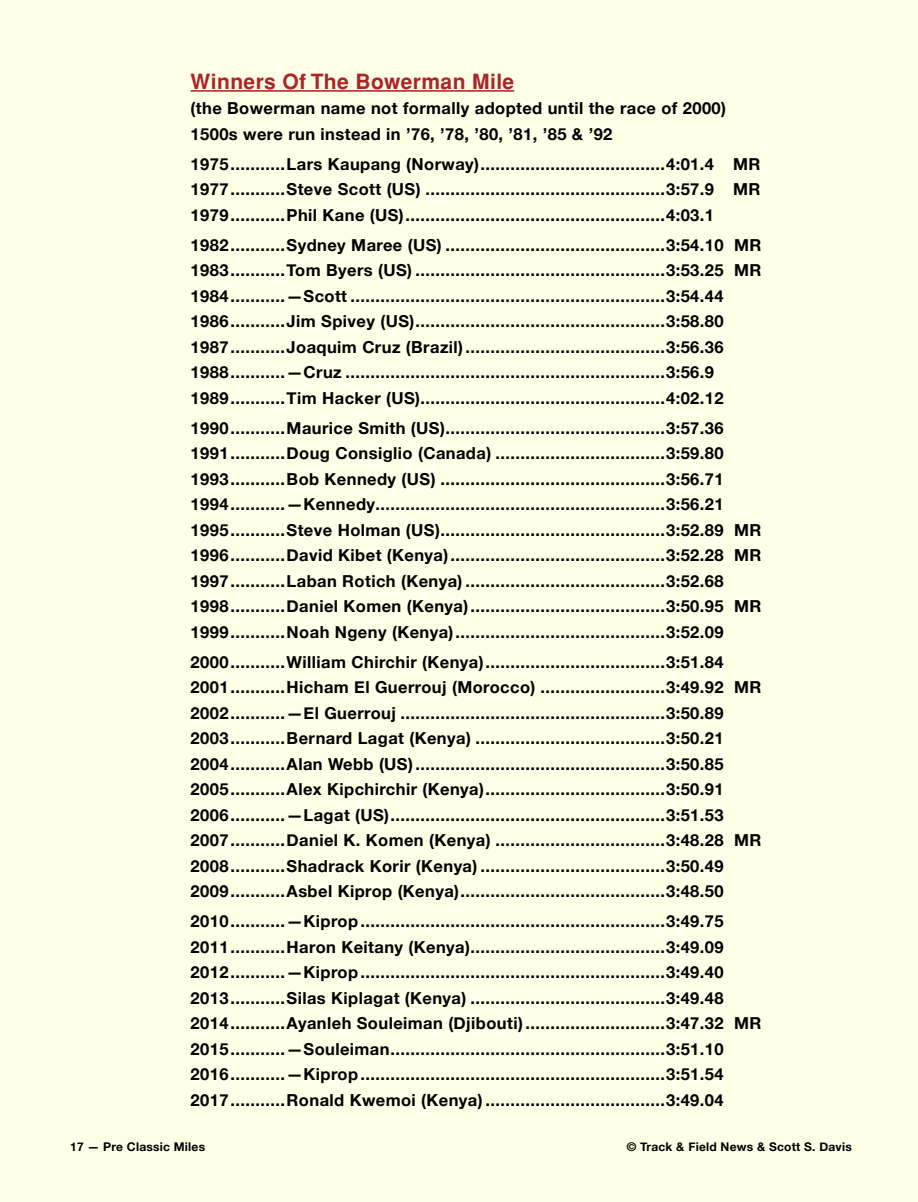
<style>
.page{position:relative;width:918px;height:1202px;background:#fffee6}
.page>*{position:absolute;margin:0;border:0;box-sizing:border-box;transform-origin:0 0}
.t1{font:700 21px "Helvetica";letter-spacing:.02em;color:#af2227}
.t2{font:700 16.5px/25.5px "Helvetica Neue";letter-spacing:.025em;color:#000}
.t3{font:700 12px "Helvetica Neue";letter-spacing:.02em;color:#000}
</style>
<div class="page">
<hr style="left:191px;top:90px;width:323px;height:2px;background:#af2227">
<p class="t1" style="left:191px;top:69px;width:325px">Winners Of The Bowerman Mile</p>
<p class="t2" style="left:191px;top:96px;width:537px">(the Bowerman name not formally adopted until the race of 2000)<br>1500s were run instead in ’76, ’78, ’80, ’81, ’85 &amp; ’92</p>
<p class="t2" style="left:191px;top:151px;width:571px;text-align:justify">1975...........Lars Kaupang (Norway).....................................4:01.4 MR 1977...........Steve Scott (US) ................................................3:57.9 MR 1979...........Phil Kane (US)....................................................4:03.1</p>
<p class="t2" style="left:191px;top:232px;width:572px">1982...........Sydney Maree (US) ............................................3:54.10 MR 1983...........Tom Byers (US) ..................................................3:53.25 MR 1984...........—Scott ...............................................................3:54.44<br>1986...........Jim Spivey (US)..................................................3:58.80<br>1987...........Joaquim Cruz (Brazil)........................................3:56.36<br>1988...........—Cruz ................................................................3:56.9<br>1989...........Tim Hacker (US).................................................4:02.12</p>
<p class="t2" style="left:191px;top:415px;width:572px">1990...........Maurice Smith (US)............................................3:57.36<br>1991...........Doug Consiglio (Canada) ..................................3:59.80<br>1993...........Bob Kennedy (US) .............................................3:56.71<br>1994...........—Kennedy..........................................................3:56.21<br>1995...........Steve Holman (US).............................................3:52.89 MR 1996...........David Kibet (Kenya)...........................................3:52.28 MR 1997...........Laban Rotich (Kenya) ........................................3:52.68<br>1998...........Daniel Komen (Kenya).......................................3:50.95 MR 1999...........Noah Ngeny (Kenya)..........................................3:52.09</p>
<p class="t2" style="left:191px;top:649px;width:572px">2000...........William Chirchir (Kenya)....................................3:51.84<br>2001...........Hicham El Guerrouj (Morocco) .........................3:49.92 MR 2002...........—El Guerrouj .....................................................3:50.89<br>2003...........Bernard Lagat (Kenya) ......................................3:50.21<br>2004...........Alan Webb (US) ..................................................3:50.85<br>2005...........Alex Kipchirchir (Kenya)....................................3:50.91<br>2006...........—Lagat (US).......................................................3:51.53<br>2007...........Daniel K. Komen (Kenya) ..................................3:48.28 MR 2008...........Shadrack Korir (Kenya) .....................................3:50.49<br>2009...........Asbel Kiprop (Kenya).........................................3:48.50</p>
<p class="t2" style="left:191px;top:909px;width:572px">2010...........—Kiprop.............................................................3:49.75<br>2011...........Haron Keitany (Kenya).......................................3:49.09<br>2012...........—Kiprop.............................................................3:49.40<br>2013...........Silas Kiplagat (Kenya) .......................................3:49.48<br>2014...........Ayanleh Souleiman (Djibouti) ............................3:47.32 MR 2015...........—Souleiman.......................................................3:51.10<br>2016...........—Kiprop.............................................................3:51.54<br>2017...........Ronald Kwemoi (Kenya) ....................................3:49.04</p>
<p class="t3" style="left:70px;top:1137px;width:136px">17 — Pre Classic Miles</p>
<p class="t3" style="left:627px;top:1137px;width:227px">© Track &amp; Field News &amp; Scott S. Davis</p>
</div>
